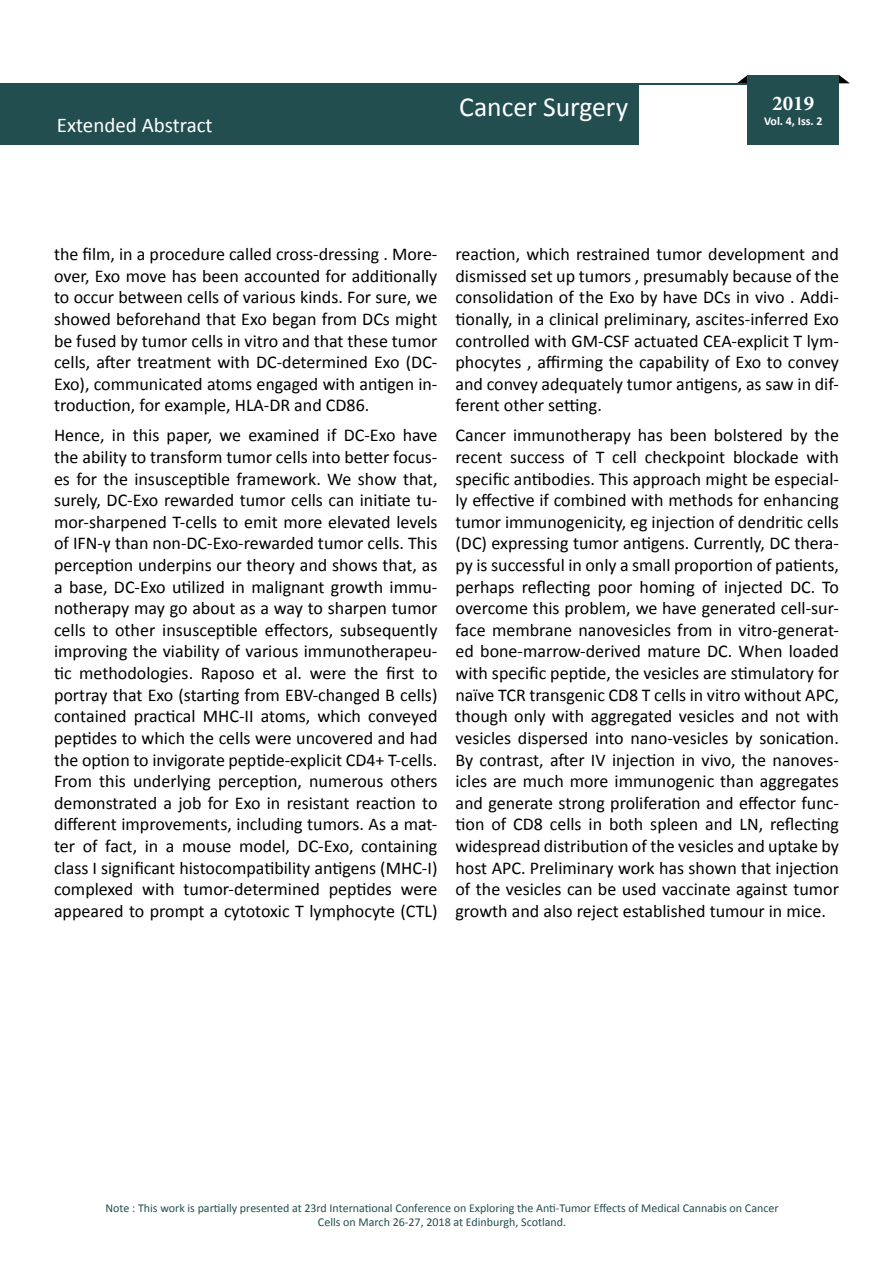
<style>
.page{position:relative;width:893px;height:1263px;background:#fff}
.page>*{position:absolute;margin:0;border:0;box-sizing:border-box;transform-origin:0 0}
.t1{font:27.6px "Calibri";color:#fff}
.t2{font:21px "Calibri";color:#fff}
.t3{font:700 21px "Minion Pro";color:#fff}
.t4{font:18px/21.6px "Calibri";color:#000;text-align:justify}
.t5{font:12px/14.4px "Calibri";color:#234e4f;text-align:center}
.t6{font:700 12px "Calibri";color:#fff}
</style>
<div class="page">
<svg style="left:839px;top:75px;width:11px;height:8px"></svg>
<svg style="left:737px;top:75px;width:11px;height:8px"></svg>
<div style="left:1px;top:83px;width:838px;height:62px;background:#234e4f"></div>
<div style="left:639px;top:85px;width:203px;height:60px;background:#fff"></div>
<div style="left:748px;top:75px;width:91px;height:70px;background:#234e4f"></div>
<p class="t2" style="left:57px;top:112px;width:157px">Extended Abstract</p>
<h1 class="t1" style="left:459px;top:90px;width:170px">Cancer Surgery</h1>
<p class="t3" style="left:772px;top:89px;width:43px">2019</p>
<p class="t6" style="left:764px;top:113px;width:60px">Vol. 4, Iss. 2</p>
<p class="t4" style="left:54px;top:243px;width:385px">the film, in a procedure called cross-dressing . More&shy;over, Exo move has been accounted for additionally to occur between cells of various kinds. For sure, we showed beforehand that Exo began from DCs might be fused by tumor cells in vitro and that these tumor cells, after treatment with DC-determined Exo (DC-Exo), communicated atoms engaged with antigen in&shy;troduction, for example, HLA-DR and CD86.</p>
<p class="t4" style="left:54px;top:425px;width:385px">Hence, in this paper, we examined if DC-Exo have the ability to transform tumor cells into better focus&shy;es for the insusceptible framework. We show that, surely, DC-Exo rewarded tumor cells can initiate tu&shy;mor-sharpened T-cells to emit more elevated levels of IFN-γ than non-DC-Exo-rewarded tumor cells. This perception underpins our theory and shows that, as a base, DC-Exo utilized in malignant growth immu&shy;notherapy may go about as a way to sharpen tumor cells to other insusceptible effectors, subsequently improving the viability of various immunotherapeu&shy;tic methodologies. Raposo et al. were the first to portray that Exo (starting from EBV-changed B cells) contained practical MHC-II atoms, which conveyed peptides to which the cells were uncovered and had the option to invigorate peptide-explicit CD4+ T-cells.<br>From this underlying perception, numerous others demonstrated a job for Exo in resistant reaction to different improvements, including tumors. As a mat&shy;ter of fact, in a mouse model, DC-Exo, containing class I significant histocompatibility antigens (MHC-I) complexed with tumor-determined peptides were appeared to prompt a cytotoxic T lymphocyte (CTL)</p>
<p class="t4" style="left:455px;top:243px;width:385px">reaction, which restrained tumor development and dismissed set up tumors , presumably because of the consolidation of the Exo by have DCs in vivo . Addi&shy;tionally, in a clinical preliminary, ascites-inferred Exo controlled with GM-CSF actuated CEA-explicit T lym&shy;phocytes , affirming the capability of Exo to convey and convey adequately tumor antigens, as saw in dif&shy;ferent other setting.</p>
<p class="t4" style="left:455px;top:425px;width:385px">Cancer immunotherapy has been bolstered by the recent success of T cell checkpoint blockade with specific antibodies. This approach might be especial&shy;ly effective if combined with methods for enhancing tumor immunogenicity, eg injection of dendritic cells (DC) expressing tumor antigens. Currently, DC thera&shy;py is successful in only a small proportion of patients, perhaps reflecting poor homing of injected DC. To overcome this problem, we have generated cell-sur&shy;face membrane nanovesicles from in vitro-generat&shy;ed bone-marrow-derived mature DC. When loaded with specific peptide, the vesicles are stimulatory for naïve TCR transgenic CD8 T cells in vitro without APC, though only with aggregated vesicles and not with vesicles dispersed into nano-vesicles by sonication.<br>By contrast, after IV injection in vivo, the nanoves&shy;icles are much more immunogenic than aggregates and generate strong proliferation and effector func&shy;tion of CD8 cells in both spleen and LN, reflecting widespread distribution of the vesicles and uptake by host APC. Preliminary work has shown that injection of the vesicles can be used vaccinate against tumor growth and also reject established tumour in mice.</p>
<p class="t5" style="left:105px;top:1200px;width:675px">Note : This work is partially presented at 23rd International Conference on Exploring the Anti-Tumor Effects of Medical Cannabis on Cancer<br>Cells on March 26-27, 2018 at Edinburgh, Scotland.</p>
</div>
